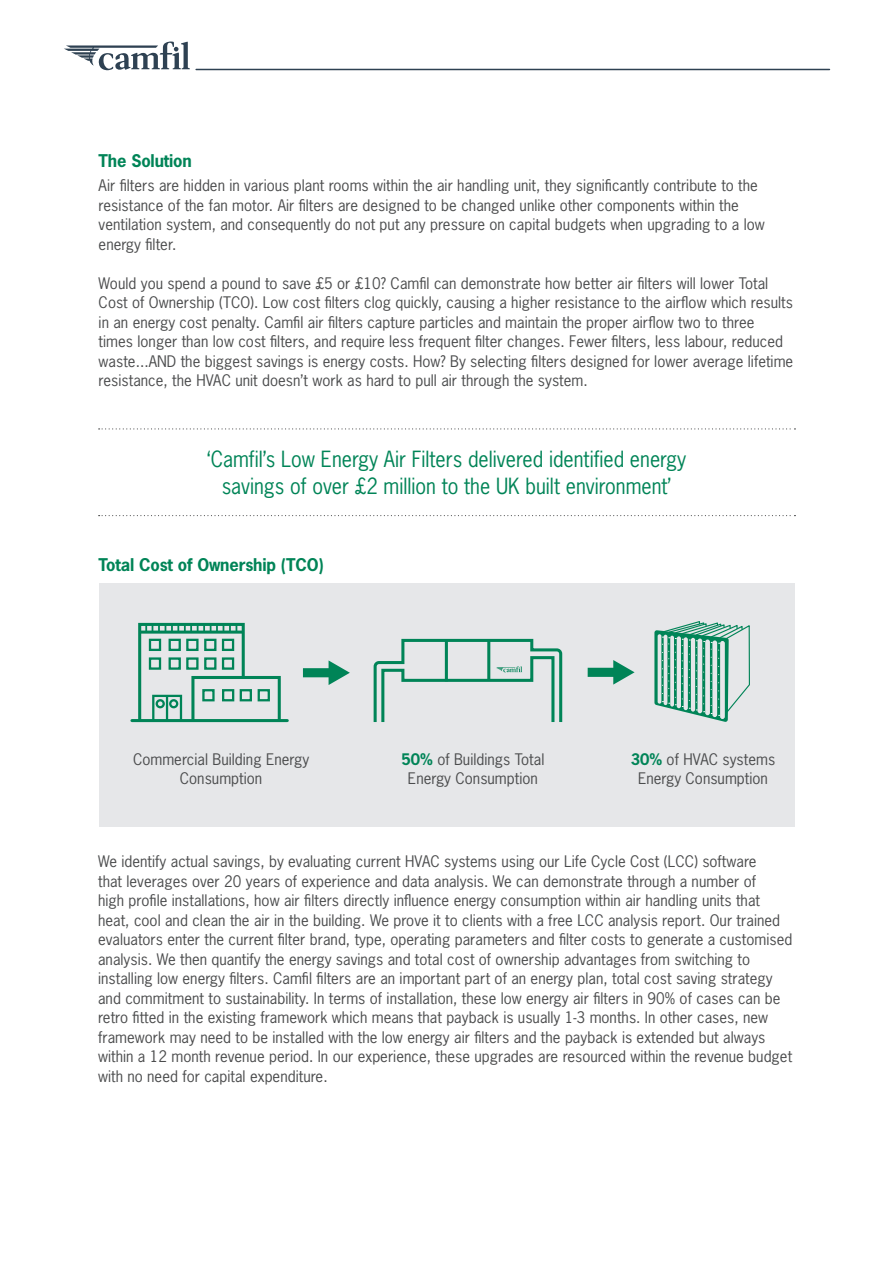
<style>
.page{position:relative;width:893px;height:1263px;background:#fff}
.page>*{position:absolute;margin:0;border:0;box-sizing:border-box;transform-origin:0 0}
.t1{font:21px/27px "News Gothic Std";color:#008457;text-align:center;scale:.95 1}
.t2{font:700 16.5px "News Gothic Std";letter-spacing:-.01em;color:#008457}
.t3{font:15px/19.5px "News Gothic Std";color:#4b4c4d}
.s1{font-weight:700;color:#008457}
</style>
<div class="page">
<hr style="left:196px;top:69px;width:633px;height:1px;background:#2e4152">
<svg style="left:64px;top:42px;width:126px;height:28px"></svg>
<svg style="left:99px;top:428px;width:696px;height:1px"></svg>
<svg style="left:99px;top:515px;width:696px;height:1px"></svg>
<div style="left:99px;top:583px;width:695px;height:243px;background:#e6e7e9"></div>
<svg style="left:654px;top:621px;width:96px;height:101px"></svg>
<div style="left:191px;top:676px;width:90px;height:46px;border:3px solid #008457"></div>
<svg style="left:137px;top:622px;width:109px;height:101px"></svg>
<div style="left:222px;top:689px;width:12px;height:12px;border:2px solid #008457"></div>
<div style="left:240px;top:689px;width:12px;height:12px;border:2px solid #008457"></div>
<div style="left:258px;top:689px;width:12px;height:12px;border:2px solid #008457"></div>
<div style="left:202px;top:689px;width:13px;height:12px;border:2px solid #008457"></div>
<div style="left:169px;top:657px;width:12px;height:13px;border:2px solid #008457"></div>
<div style="left:186px;top:657px;width:13px;height:13px;border:2px solid #008457"></div>
<div style="left:204px;top:657px;width:12px;height:13px;border:2px solid #008457"></div>
<div style="left:222px;top:657px;width:12px;height:13px;border:2px solid #008457"></div>
<div style="left:149px;top:657px;width:12px;height:13px;border:2px solid #008457"></div>
<div style="left:169px;top:639px;width:12px;height:12px;border:2px solid #008457"></div>
<div style="left:186px;top:639px;width:13px;height:12px;border:2px solid #008457"></div>
<div style="left:204px;top:639px;width:12px;height:12px;border:2px solid #008457"></div>
<div style="left:222px;top:639px;width:12px;height:12px;border:2px solid #008457"></div>
<div style="left:149px;top:639px;width:12px;height:12px;border:2px solid #008457"></div>
<hr style="left:132px;top:719px;width:155px;height:3px;background:#008457">
<div style="left:303px;top:668px;width:29px;height:9px;background:#008457"></div>
<svg style="left:329px;top:660px;width:21px;height:25px"></svg>
<div style="left:588px;top:668px;width:29px;height:9px;background:#008457"></div>
<svg style="left:613px;top:660px;width:22px;height:25px"></svg>
<svg style="left:373px;top:638px;width:190px;height:84px"></svg>
<p class="t2" style="left:99px;top:150px;width:95px">The Solution</p>
<p class="t3" style="left:99px;top:176px;width:668px">Air filters are hidden in various plant rooms within the air handling unit, they significantly contribute to the resistance of the fan motor. Air filters are designed to be changed unlike other components within the ventilation system, and consequently do not put any pressure on capital budgets when upgrading to a low energy filter.</p>
<p class="t3" style="left:99px;top:273px;width:696px">Would you spend a pound to save £5 or £10? Camfil can demonstrate how better air filters will lower Total Cost of Ownership (TCO). Low cost filters clog quickly, causing a higher resistance to the airflow which results in an energy cost penalty. Camfil air filters capture particles and maintain the proper airflow two to three<br>times longer than low cost filters, and require less frequent filter changes. Fewer filters, less labour, reduced waste...AND the biggest savings is energy costs. How? By selecting filters designed for lower average lifetime resistance, the HVAC unit doesn’t work as hard to pull air through the system.</p>
<h1 class="t1" style="left:207px;top:445px;width:506px">‘Camfil’s Low Energy Air Filters delivered identified energy savings of over £2 million to the UK built environment’</h1>
<p class="t2" style="left:99px;top:553px;width:227px">Total Cost of Ownership (TCO)</p>
<p class="t3" style="left:133px;top:749px;width:178px;text-align:center">Commercial Building Energy<br>Consumption</p>
<p class="t3" style="left:401px;top:749px;width:144px;text-align:center"><span class="s1">50%</span> of Buildings Total<br>Energy Consumption</p>
<p class="t3" style="left:631px;top:749px;width:146px;text-align:center"><span class="s1">30%</span> of HVAC systems<br>Energy Consumption</p>
<p class="t3" style="left:98px;top:851px;width:696px">We identify actual savings, by evaluating current HVAC systems using our Life Cycle Cost (LCC) software<br>that leverages over 20 years of experience and data analysis. We can demonstrate through a number of<br>high profile installations, how air filters directly influence energy consumption within air handling units that heat, cool and clean the air in the building. We prove it to clients with a free LCC analysis report. Our trained evaluators enter the current filter brand, type, operating parameters and filter costs to generate a customised analysis. We then quantify the energy savings and total cost of ownership advantages from switching to installing low energy filters. Camfil filters are an important part of an energy plan, total cost saving strategy and commitment to sustainability. In terms of installation, these low energy air filters in 90% of cases can be retro fitted in the existing framework which means that payback is usually 1-3 months. In other cases, new framework may need to be installed with the low energy air filters and the payback is extended but always within a 12 month revenue period. In our experience, these upgrades are resourced within the revenue budget with no need for capital expenditure.</p>
</div>
